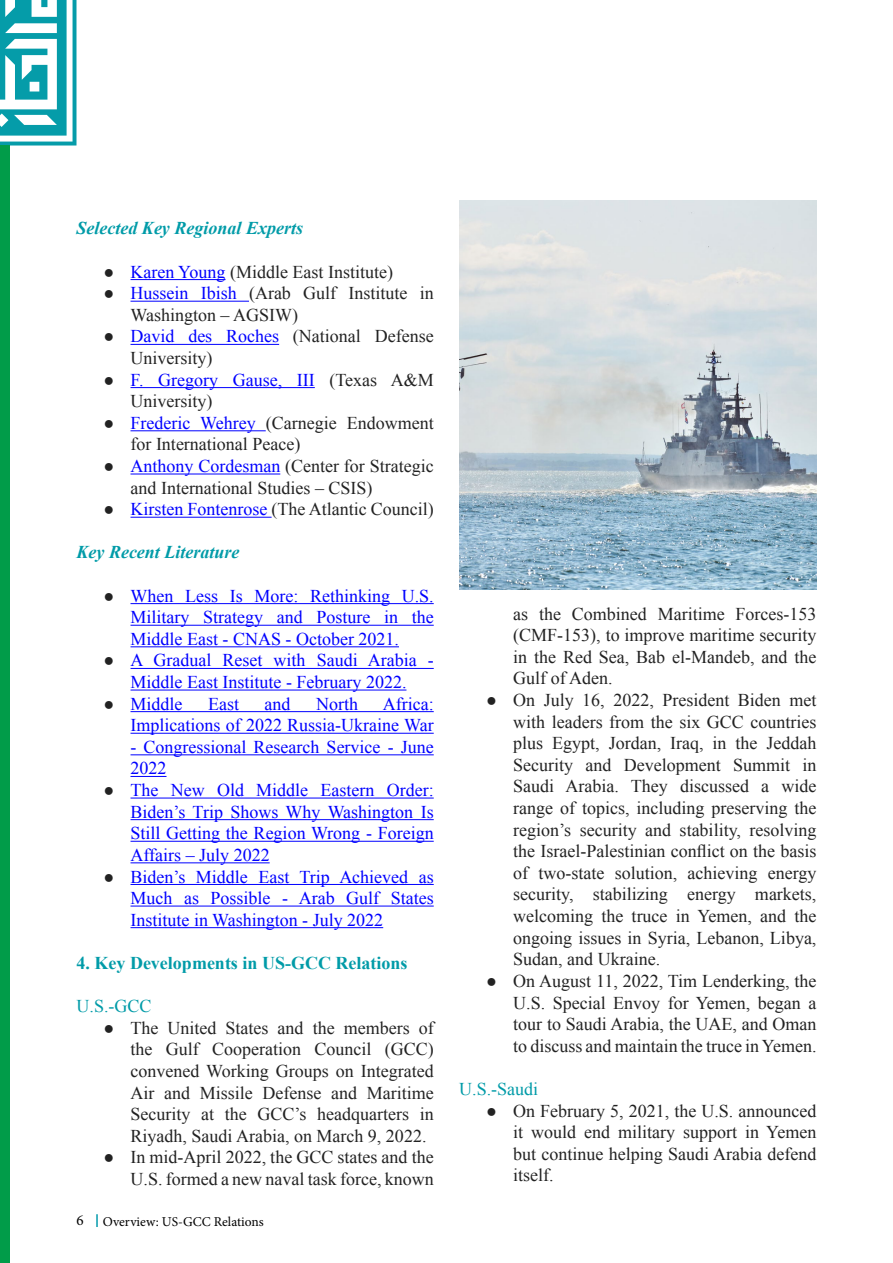
<style>
.page{position:relative;width:893px;height:1263px;background:#fff}
.page>*{position:absolute;margin:0;border:0;box-sizing:border-box;transform-origin:0 0}
.t1{font:18px/21.6px "Times New Roman";color:#222}
.t2{font:18px/21.6px "Times New Roman";color:#00f;text-align:justify}
.t3{font:italic 700 18px "Times New Roman";color:#009ba8}
.t4{font:700 18px "Times New Roman";color:#009ba8}
.t5{font:18px "Times New Roman";color:#009ba8}
.t6{font:15px "Minion Pro";color:#000}
.t7{font:13.5px "Minion Pro";color:#000}
.s1{color:#00f}
.s2{color:#222}
</style>
<div class="page">
<svg style="left:96px;top:1214px;width:2px;height:13px"></svg>
<svg style="left:0;top:0;width:76px;height:146px"></svg>
<hr style="left:130px;top:279px;width:96px;height:1px;background:#00f">
<hr style="left:130px;top:301px;width:119px;height:1px;background:#00f">
<hr style="left:130px;top:344px;width:149px;height:1px;background:#00f">
<hr style="left:130px;top:387px;width:185px;height:1px;background:#00f">
<hr style="left:130px;top:430px;width:136px;height:1px;background:#00f">
<hr style="left:130px;top:474px;width:150px;height:1px;background:#00f">
<hr style="left:130px;top:517px;width:142px;height:1px;background:#00f">
<hr style="left:130px;top:603px;width:304px;height:1px;background:#00f">
<hr style="left:130px;top:625px;width:304px;height:1px;background:#00f">
<hr style="left:130px;top:646px;width:269px;height:1px;background:#00f">
<hr style="left:130px;top:668px;width:304px;height:1px;background:#00f">
<hr style="left:130px;top:690px;width:276px;height:1px;background:#00f">
<hr style="left:130px;top:711px;width:304px;height:1px;background:#00f">
<hr style="left:130px;top:733px;width:304px;height:1px;background:#00f">
<hr style="left:130px;top:754px;width:304px;height:1px;background:#00f">
<hr style="left:130px;top:776px;width:36px;height:1px;background:#00f">
<hr style="left:130px;top:798px;width:304px;height:1px;background:#00f">
<hr style="left:130px;top:819px;width:304px;height:1px;background:#00f">
<hr style="left:130px;top:841px;width:304px;height:1px;background:#00f">
<hr style="left:130px;top:862px;width:140px;height:1px;background:#00f">
<hr style="left:130px;top:884px;width:304px;height:1px;background:#00f">
<hr style="left:130px;top:906px;width:304px;height:1px;background:#00f">
<hr style="left:130px;top:927px;width:253px;height:1px;background:#00f">
<div style="left:0;top:146px;width:9px;height:1117px;background:#019c49"></div>
<img style="left:459px;top:201px;width:357px;height:389px">
<p class="t3" style="left:76px;top:216px;width:228px">Selected Key Regional Experts</p>
<p class="t1" style="left:104px;top:260px;width:291px">● <span class="s1">Karen Young</span> (Middle East Institute)</p>
<p class="t1" style="left:130px;top:282px;width:305px;text-indent:-27px">● <span class="s1">Hussein Ibish</span> (Arab Gulf Institute in<br>Washington – AGSIW)</p>
<p class="t1" style="left:130px;top:325px;width:305px;text-indent:-27px">● <span class="s1">David des Roches</span> (National Defense<br>University)</p>
<p class="t1" style="left:130px;top:368px;width:305px;text-indent:-27px">● <span class="s1">F. Gregory Gause, III</span> (Texas A&amp;M<br>University)</p>
<p class="t1" style="left:131px;top:412px;width:305px;text-indent:-27px">● <span class="s1">Frederic Wehrey</span> (Carnegie Endowment for International Peace)</p>
<p class="t1" style="left:131px;top:455px;width:305px;text-indent:-27px">● <span class="s1">Anthony Cordesman</span> (Center for Strategic and International Studies – CSIS)</p>
<p class="t1" style="left:104px;top:498px;width:332px">● <span class="s1">Kirsten Fontenrose</span> (The Atlantic Council)</p>
<p class="t3" style="left:77px;top:540px;width:164px">Key Recent Literature</p>
<p class="t2" style="left:131px;top:584px;width:305px;text-indent:-27px"><span class="s2">●</span> When Less Is More: Rethinking U.S.<br>Military Strategy and Posture in the Middle East - CNAS - October 2021.</p>
<p class="t2" style="left:104px;top:649px;width:332px;text-align:center"><span class="s2">●</span> A Gradual Reset with Saudi Arabia -<br>Middle East Institute - February 2022.</p>
<p class="t2" style="left:104px;top:692px;width:81px"><span class="s2">●</span> Middle</p>
<p class="t2" style="left:208px;top:692px;width:32px">East</p>
<p class="t2" style="left:265px;top:692px;width:27px">and</p>
<p class="t2" style="left:316px;top:692px;width:43px">North</p>
<p class="t2" style="left:131px;top:692px;width:305px;text-align:right">Africa:<br>Implications of 2022 Russia-Ukraine War</p>
<p class="t2" style="left:131px;top:736px;width:305px">- Congressional Research Service - June<br>2022</p>
<p class="t2" style="left:131px;top:779px;width:305px;text-indent:-27px"><span class="s2">●</span> The New Old Middle Eastern Order:<br>Biden’s Trip Shows Why Washington Is Still Getting the Region Wrong - Foreign Affairs – July 2022</p>
<p class="t2" style="left:131px;top:865px;width:305px;text-indent:-27px"><span class="s2">●</span> Biden’s Middle East Trip Achieved as Much as Possible - Arab Gulf States Institute in Washington - July 2022</p>
<p class="t4" style="left:77px;top:950px;width:332px">4. Key Developments in US-GCC Relations</p>
<p class="t5" style="left:77px;top:994px;width:77px">U.S.-GCC</p>
<p class="t1" style="left:131px;top:1016px;width:305px;text-align:justify;text-indent:-27px">● The United States and the members of the Gulf Cooperation Council (GCC) convened Working Groups on Integrated Air and Missile Defense and Maritime Security at the GCC’s headquarters in Riyadh, Saudi Arabia, on March 9, 2022.</p>
<p class="t1" style="left:104px;top:1146px;width:332px;text-align:right">● In mid-April 2022, the GCC states and the<br>U.S. formed a new naval task force, known</p>
<p class="t6" style="left:76px;top:1210px;width:9px">6</p>
<p class="t7" style="left:103px;top:1212px;width:163px">Overview: US-GCC Relations</p>
<p class="t1" style="left:513px;top:602px;width:305px;text-align:justify">as the Combined Maritime Forces-153 (CMF-153), to improve maritime security in the Red Sea, Bab el-Mandeb, and the Gulf of Aden.</p>
<p class="t1" style="left:513px;top:689px;width:305px;text-align:justify;text-indent:-27px">● On July 16, 2022, President Biden met with leaders from the six GCC countries plus Egypt, Jordan, Iraq, in the Jeddah Security and Development Summit in Saudi Arabia. They discussed a wide range of topics, including preserving the region’s security and stability, resolving the Israel-Palestinian conflict on the basis of two-state solution, achieving energy security, stabilizing energy markets, welcoming the truce in Yemen, and the ongoing issues in Syria, Lebanon, Libya, Sudan, and Ukraine.</p>
<p class="t1" style="left:513px;top:970px;width:305px;text-align:justify;text-indent:-27px">● On August 11, 2022, Tim Lenderking, the U.S. Special Envoy for Yemen, began a tour to Saudi Arabia, the UAE, and Oman to discuss and maintain the truce in Yemen.</p>
<p class="t5" style="left:459px;top:1077px;width:81px">U.S.-Saudi</p>
<p class="t1" style="left:513px;top:1099px;width:305px;text-align:justify;text-indent:-27px">● On February 5, 2021, the U.S. announced it would end military support in Yemen but continue helping Saudi Arabia defend itself.</p>
</div>
